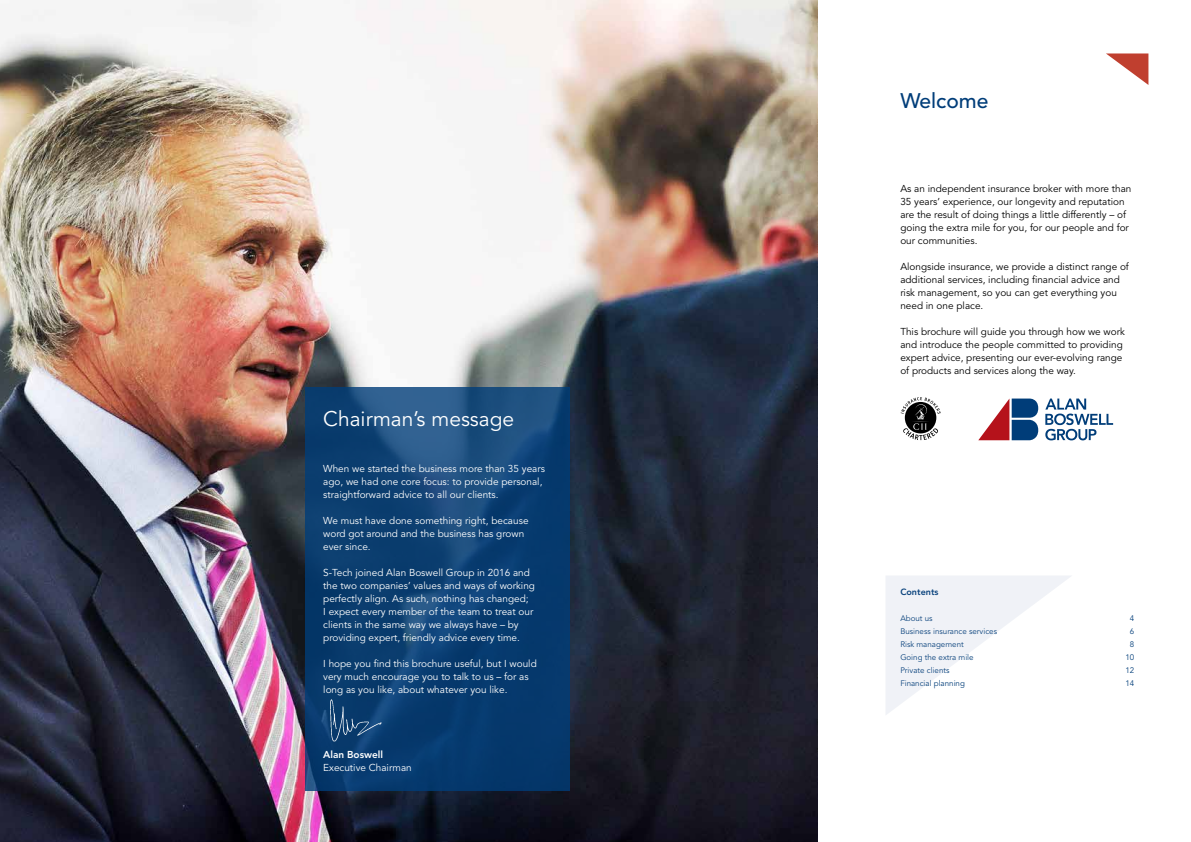
<style>
.page{position:relative;width:1191px;height:842px;background:#fff}
.page>*{position:absolute;margin:0;border:0;box-sizing:border-box;transform-origin:0 0}
.t1{font:21px "Avenir LT Std";color:#fff}
.t2{font:500 21px "Avenir LT Std";color:#003d79}
.t3{font:10px/13px "Avenir LT Std";color:#fff}
.t4{font:10px/13px "Avenir LT Std";color:#000}
.t5{font:800 10px "Avenir LT Std";color:#fff}
.t6{font:800 9px "Avenir LT Std";color:#003d79}
.t7{font:8px "Avenir LT Std";color:#003d79}
</style>
<div class="page">
<img style="left:0;top:0;width:817px;height:842px">
<svg style="left:1106px;top:53px;width:42px;height:32px"></svg>
<svg style="left:305px;top:387px;width:264px;height:403px;background:#0d4073"></svg>
<img style="left:323px;top:694px;width:60px;height:52px">
<svg style="left:886px;top:576px;width:185px;height:139px"></svg>
<svg style="left:900px;top:397px;width:40px;height:43px"></svg>
<svg style="left:978px;top:399px;width:60px;height:41px"></svg>
<svg style="left:1045px;top:399px;width:68px;height:41px"></svg>
<h1 class="t1" style="left:323px;top:407px;width:192px">Chairman’s message</h1>
<p class="t3" style="left:323px;top:462px;width:223px">When we started the business more than 35 years ago, we had one core focus: to provide personal, straightforward advice to all our clients.</p>
<p class="t3" style="left:323px;top:514px;width:207px">We must have done something right, because word got around and the business has grown ever since.</p>
<p class="t3" style="left:323px;top:566px;width:213px">S-Tech joined Alan Boswell Group in 2016 and the two companies’ values and ways of working perfectly align. As such, nothing has changed;<br>I expect every member of the team to treat our clients in the same way we always have – by providing expert, friendly advice every time.</p>
<p class="t3" style="left:323px;top:657px;width:215px">I hope you find this brochure useful, but I would very much encourage you to talk to us – for as long as you like, about whatever you like.</p>
<p class="t5" style="left:323px;top:748px;width:61px">Alan Boswell</p>
<p class="t3" style="left:323px;top:761px;width:90px">Executive Chairman</p>
<h1 class="t2" style="left:900px;top:88px;width:90px">Welcome</h1>
<p class="t4" style="left:900px;top:182px;width:233px">As an independent insurance broker with more than 35 years’ experience, our longevity and reputation are the result of doing things a little differently – of going the extra mile for you, for our people and for our communities.</p>
<p class="t4" style="left:900px;top:260px;width:230px">Alongside insurance, we provide a distinct range of additional services, including financial advice and risk management, so you can get everything you need in one place.</p>
<p class="t4" style="left:900px;top:325px;width:226px">This brochure will guide you through how we work and introduce the people committed to providing expert advice, presenting our ever-evolving range of products and services along the way.</p>
<p class="t6" style="left:900px;top:587px;width:40px">Contents</p>
<p class="t7" style="left:900px;top:614px;width:34px">About us</p>
<p class="t7" style="left:1129px;top:614px;width:6px">4</p>
<p class="t7" style="left:900px;top:627px;width:98px">Business insurance services</p>
<p class="t7" style="left:1129px;top:627px;width:6px">6</p>
<p class="t7" style="left:900px;top:640px;width:65px">Risk management</p>
<p class="t7" style="left:1129px;top:640px;width:6px">8</p>
<p class="t7" style="left:900px;top:653px;width:75px">Going the extra mile</p>
<p class="t7" style="left:1125px;top:653px;width:10px">10</p>
<p class="t7" style="left:900px;top:666px;width:51px">Private clients</p>
<p class="t7" style="left:1125px;top:666px;width:10px">12</p>
<p class="t7" style="left:900px;top:679px;width:66px">Financial planning</p>
<p class="t7" style="left:1125px;top:679px;width:10px">14</p>
</div>
